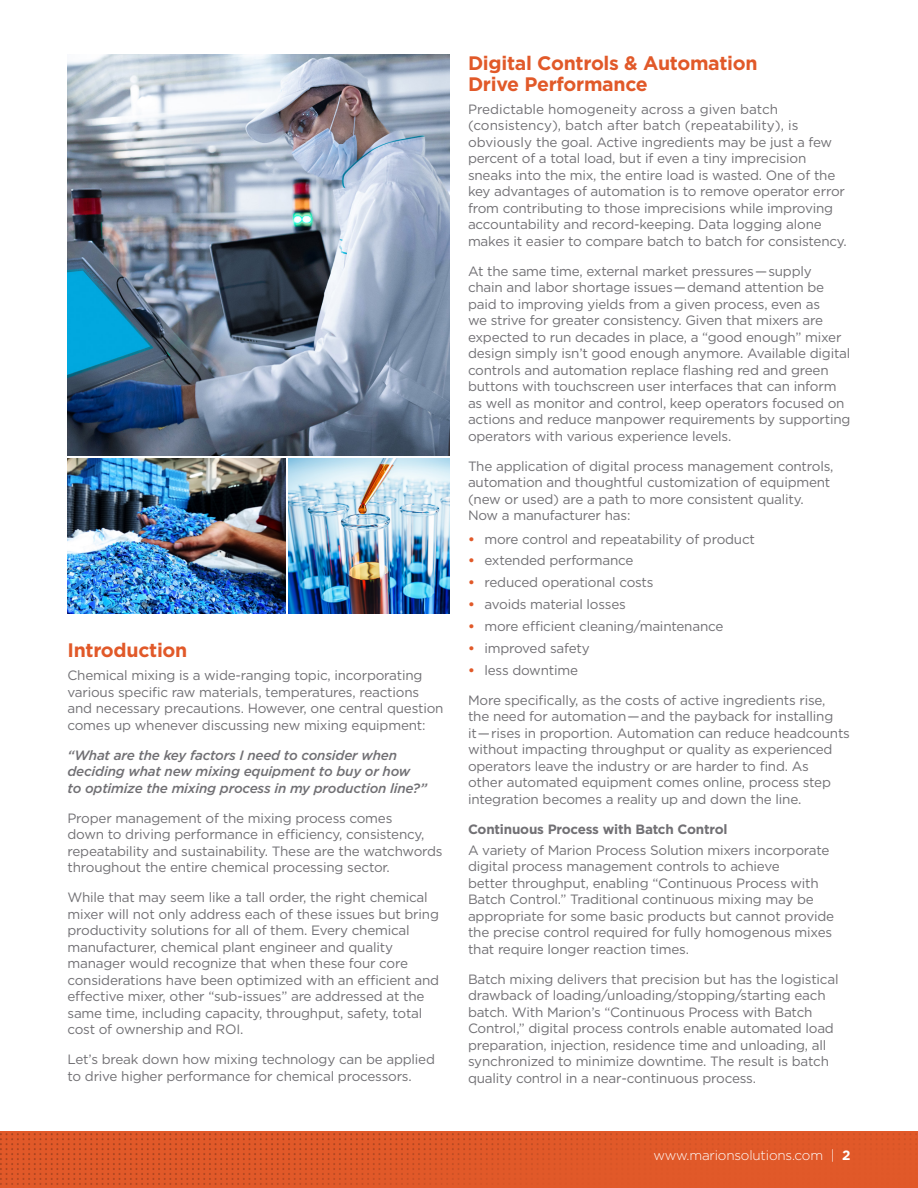
<style>
.page{position:relative;width:918px;height:1188px;background:#fff}
.page>*{position:absolute;margin:0;border:0;box-sizing:border-box;transform-origin:0 0}
.t1{font:700 19.5px/21px "Gotham";letter-spacing:-.015em;color:#e15929}
.t2{font:13.5px/16.5px "Gotham";letter-spacing:-.015em;color:#717074}
.t3{font:italic 500 13.5px/16.5px "Gotham";letter-spacing:-.015em;color:#717074}
.t4{font:700 13.5px "Gotham";letter-spacing:-.015em;color:#717074}
.t5{font:300 13.5px "Gotham";letter-spacing:-.015em;color:#fff}
.s1{font-weight:700;color:#e15929}
.s2{font-weight:700}
</style>
<div class="page">
<img style="left:0;top:1131px;width:918px;height:57px">
<img style="left:68px;top:54px;width:382px;height:402px">
<img style="left:68px;top:459px;width:217px;height:154px">
<img style="left:288px;top:459px;width:162px;height:154px">
<p class="t1" style="left:68px;top:640px;width:121px">Introduction</p>
<p class="t2" style="left:68px;top:667px;width:378px">Chemical mixing is a wide-ranging topic, incorporating various specific raw materials, temperatures, reactions and necessary precautions. However, one central question comes up whenever discussing new mixing equipment:</p>
<p class="t3" style="left:68px;top:747px;width:361px">“What are the key factors I need to consider when deciding what new mixing equipment to buy or how to optimize the mixing process in my production line?”</p>
<p class="t2" style="left:68px;top:810px;width:377px">Proper management of the mixing process comes<br>down to driving performance in efficiency, consistency, repeatability and sustainability. These are the watchwords throughout the entire chemical processing sector.</p>
<p class="t2" style="left:68px;top:889px;width:373px">While that may seem like a tall order, the right chemical mixer will not only address each of these issues but bring productivity solutions for all of them. Every chemical manufacturer, chemical plant engineer and quality manager would recognize that when these four core considerations have been optimized with an efficient and effective mixer, other “sub-issues” are addressed at the same time, including capacity, throughput, safety, total cost of ownership and ROI.</p>
<p class="t2" style="left:68px;top:1051px;width:369px">Let’s break down how mixing technology can be applied to drive higher performance for chemical processors.</p>
<p class="t1" style="left:468px;top:52px;width:291px">Digital Controls &amp; Automation<br>Drive Performance</p>
<p class="t2" style="left:468px;top:101px;width:380px">Predictable homogeneity across a given batch (consistency), batch after batch (repeatability), is obviously the goal. Active ingredients may be just a few percent of a total load, but if even a tiny imprecision sneaks into the mix, the entire load is wasted. One of the key advantages of automation is to remove operator error from contributing to those imprecisions while improving accountability and record-keeping. Data logging alone makes it easier to compare batch to batch for consistency.</p>
<p class="t2" style="left:468px;top:263px;width:384px">At the same time, external market pressures—supply<br>chain and labor shortage issues—demand attention be paid to improving yields from a given process, even as<br>we strive for greater consistency. Given that mixers are expected to run decades in place, a “good enough” mixer design simply isn’t good enough anymore. Available digital controls and automation replace flashing red and green buttons with touchscreen user interfaces that can inform as well as monitor and control, keep operators focused on actions and reduce manpower requirements by supporting operators with various experience levels.</p>
<p class="t2" style="left:468px;top:458px;width:367px">The application of digital process management controls, automation and thoughtful customization of equipment (new or used) are a path to more consistent quality.<br>Now a manufacturer has:</p>
<p class="t2" style="left:468px;top:530px;width:289px"><span class="s1">•</span> more control and repeatability of product</p>
<p class="t2" style="left:468px;top:552px;width:167px"><span class="s1">•</span> extended performance</p>
<p class="t2" style="left:468px;top:574px;width:187px"><span class="s1">•</span> reduced operational costs</p>
<p class="t2" style="left:468px;top:596px;width:159px"><span class="s1">•</span> avoids material losses</p>
<p class="t2" style="left:468px;top:618px;width:257px"><span class="s1">•</span> more efficient cleaning/maintenance</p>
<p class="t2" style="left:468px;top:640px;width:123px"><span class="s1">•</span> improved safety</p>
<p class="t2" style="left:468px;top:662px;width:112px"><span class="s1">•</span> less downtime</p>
<p class="t2" style="left:468px;top:692px;width:384px">More specifically, as the costs of active ingredients rise, the need for automation—and the payback for installing it—rises in proportion. Automation can reduce headcounts without impacting throughput or quality as experienced operators leave the industry or are harder to find. As<br>other automated equipment comes online, process step integration becomes a reality up and down the line.</p>
<p class="t4" style="left:468px;top:820px;width:261px">Continuous Process with Batch Control</p>
<p class="t2" style="left:468px;top:842px;width:368px">A variety of Marion Process Solution mixers incorporate digital process management controls to achieve<br>better throughput, enabling “Continuous Process with Batch Control.” Traditional continuous mixing may be appropriate for some basic products but cannot provide the precise control required for fully homogenous mixes that require longer reaction times.</p>
<p class="t2" style="left:468px;top:971px;width:372px">Batch mixing delivers that precision but has the logistical drawback of loading/unloading/stopping/starting each batch. With Marion’s “Continuous Process with Batch Control,” digital process controls enable automated load preparation, injection, residence time and unloading, all synchronized to minimize downtime. The result is batch quality control in a near-continuous process.</p>
<p class="t5" style="left:653px;top:1146px;width:199px">www.marionsolutions.com | <span class="s2">2</span></p>
</div>
